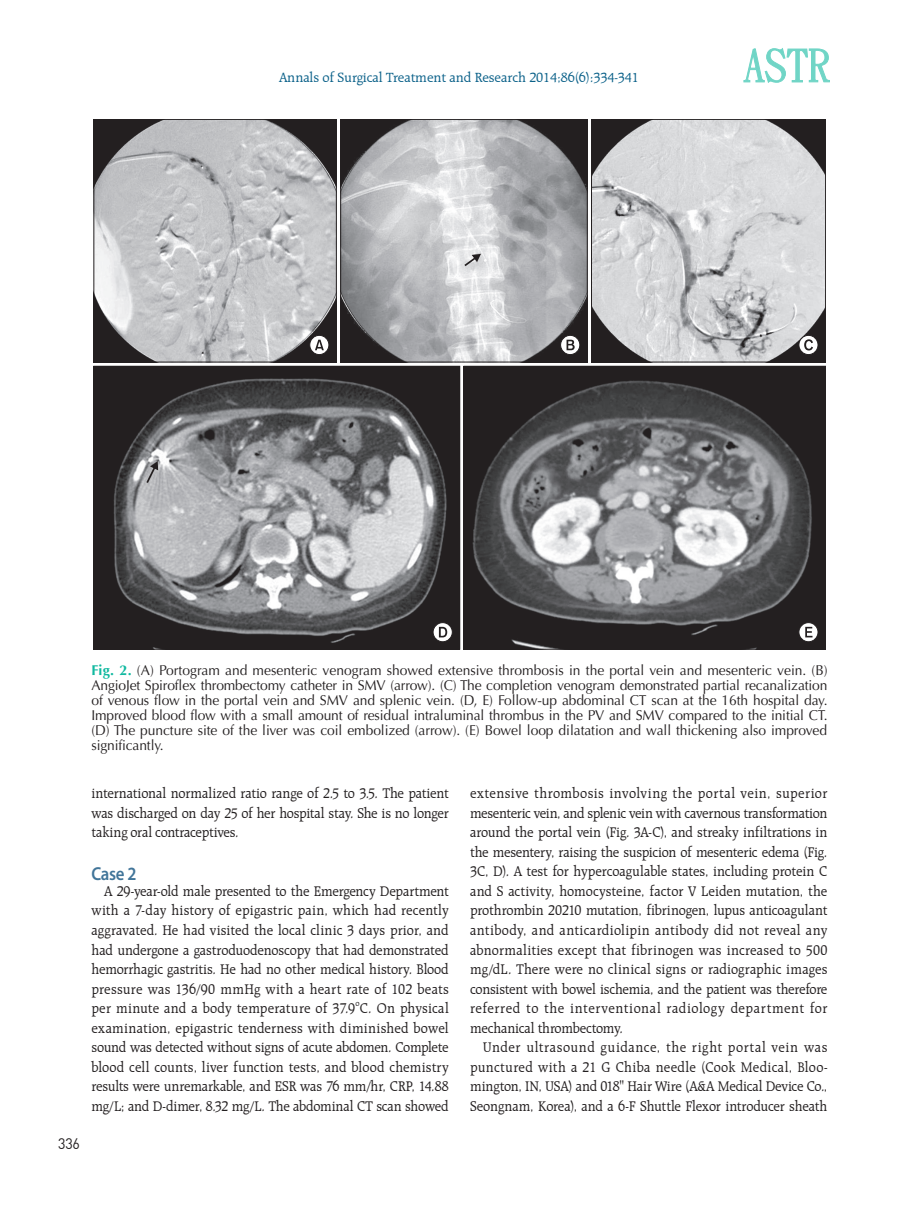
<style>
.page{position:relative;width:919px;height:1217px;background:#fff}
.page>*{position:absolute;margin:0;border:0;box-sizing:border-box;transform-origin:0 0}
._1{font:600 18.75px "Myriad Pro";color:#417599;scale:.9 1}
.본문{font:15px/19.5px "Raleigh BT";letter-spacing:-.01em;color:#231f20;text-align:justify;scale:.94 1}
.쪽번호{font:15px "Dinreg";color:#231f20;scale:.95 1}
.그림_캡션{font:14.25px/15px "Optima LT Std";letter-spacing:-.005em;color:#231f20;text-align:justify}
.머리말-홀{font:14.25px "Raleigh BT";letter-spacing:-.01em;color:#0b6189}
.본문-2{font:8.7px "Raleigh BT";color:#231f20;scale:.94 1}
.s1{font-weight:700;color:#11b9a0}
</style>
<div class="page">
<svg style="left:743px;top:48px;width:86px;height:35px"></svg>
<svg style="left:94px;top:119px;width:731px;height:530px;background:#8a8a8c"></svg>
<svg style="left:464px;top:254px;width:17px;height:12px"></svg>
<svg style="left:146px;top:461px;width:12px;height:22px"></svg>
<svg style="left:310px;top:335px;width:19px;height:19px"></svg>
<div style="left:309px;top:335px;width:20px;height:20px;border:1px solid #231f20;border-radius:50%"></div>
<svg style="left:315px;top:339px;width:9px;height:11px"></svg>
<svg style="left:560px;top:335px;width:19px;height:19px"></svg>
<div style="left:560px;top:335px;width:20px;height:20px;border:1px solid #231f20;border-radius:50%"></div>
<svg style="left:566px;top:339px;width:8px;height:11px"></svg>
<svg style="left:798px;top:335px;width:20px;height:19px"></svg>
<div style="left:798px;top:335px;width:20px;height:20px;border:1px solid #231f20;border-radius:50%"></div>
<svg style="left:804px;top:339px;width:9px;height:11px"></svg>
<svg style="left:433px;top:622px;width:19px;height:19px"></svg>
<div style="left:433px;top:622px;width:19px;height:20px;border:1px solid #231f20;border-radius:50%"></div>
<svg style="left:439px;top:626px;width:8px;height:11px"></svg>
<svg style="left:798px;top:622px;width:20px;height:19px"></svg>
<div style="left:798px;top:622px;width:20px;height:20px;border:1px solid #231f20;border-radius:50%"></div>
<svg style="left:805px;top:626px;width:7px;height:11px"></svg>
<p class="머리말-홀" style="left:279px;top:69px;width:361px">Annals of Surgical Treatment and Research 2014;86(6):334-341</p>
<p class="그림_캡션" style="left:91px;top:662px;width:737px"><span class="s1">Fig. 2.</span> (A) Portogram and mesenteric venogram showed extensive thrombosis in the portal vein and mesenteric vein. (B)<br>AngioJet Spiroflex thrombectomy catheter in SMV (arrow). (C) The completion venogram demonstrated partial recanalization of venous flow in the portal vein and SMV and splenic vein. (D, E) Follow-up abdominal CT scan at the 16th hospital day.<br>Improved blood flow with a small amount of residual intraluminal thrombus in the PV and SMV compared to the initial CT. (D) The puncture site of the liver was coil embolized (arrow). (E) Bowel loop dilatation and wall thickening also improved significantly.</p>
<p class="쪽번호" style="left:58px;top:1134px;width:24px">336</p>
<p class="본문" style="left:91px;top:783px;width:381px">international normalized ratio range of 2.5 to 3.5. The patient was discharged on day 25 of her hospital stay. She is no longer taking oral contraceptives.</p>
<p class="_1" style="left:91px;top:861px;width:51px">Case 2</p>
<p class="본문" style="left:91px;top:880px;width:381px;text-indent:13px">A 29-year-old male presented to the Emergency Department with a 7-day history of epigastric pain, which had recently aggravated. He had visited the local clinic 3 days prior, and had undergone a gastroduodenoscopy that had demonstrated hemorrhagic gastritis. He had no other medical history. Blood pressure was 136/90 mmHg with a heart rate of 102 beats per minute and a body temperature of 37.9 C. On physical</p>
<p class="본문-2" style="left:355px;top:997px;width:6px">o</p>
<p class="본문" style="left:91px;top:1017px;width:381px">examination, epigastric tenderness with diminished bowel sound was detected without signs of acute abdomen. Complete blood cell counts, liver function tests, and blood chemistry results were unremarkable, and ESR was 76 mm/hr, CRP, 14.88 mg/L; and D-dimer, 8.32 mg/L. The abdominal CT scan showed</p>
<p class="본문" style="left:470px;top:783px;width:382px">extensive thrombosis involving the portal vein, superior mesenteric vein, and splenic vein with cavernous transformation around the portal vein (Fig. 3A-C), and streaky infiltrations in the mesentery, raising the suspicion of mesenteric edema (Fig.<br>3C, D). A test for hypercoagulable states, including protein C and S activity, homocysteine, factor V Leiden mutation, the prothrombin 20210 mutation, fibrinogen, lupus anticoagulant antibody, and anticardiolipin antibody did not reveal any abnormalities except that fibrinogen was increased to 500 mg/dL. There were no clinical signs or radiographic images consistent with bowel ischemia, and the patient was therefore referred to the interventional radiology department for mechanical thrombectomy.</p>
<p class="본문" style="left:470px;top:1036px;width:381px;text-indent:13px">Under ultrasound guidance, the right portal vein was punctured with a 21 G Chiba needle (Cook Medical, Bloo&shy;mington, IN, USA) and 018" Hair Wire (A&amp;A Medical Device Co., Seongnam, Korea), and a 6-F Shuttle Flexor introducer sheath</p>
</div>
